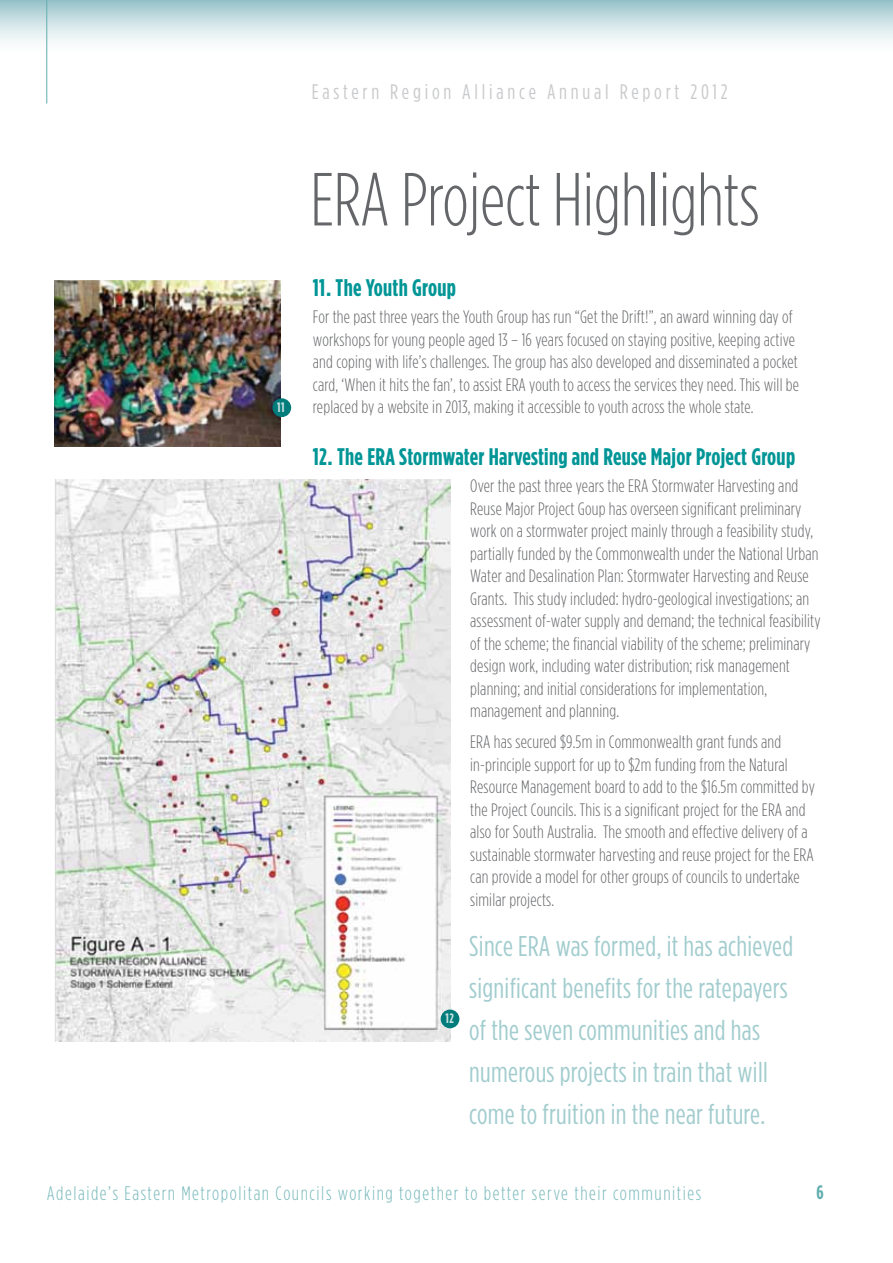
<style>
.page{position:relative;width:893px;height:1263px;background:#fff}
.page>*{position:absolute;margin:0;border:0;box-sizing:border-box;transform-origin:0 0}
.t1{font:300 condensed 75px "Gotham HTF";color:#656669;scale:.96 1}
.t2{font:condensed 28.5px/42px "Gotham HTF";letter-spacing:.01em;color:#a2ccce}
.t3{font:700 condensed 24px "Gotham HTF";letter-spacing:.01em;color:#009596}
.t4{font:condensed 21px "Gotham HTF";letter-spacing:.18em;color:#c9cacc}
.t5{font:300 condensed 19.5px "Gotham HTF";letter-spacing:.08em;color:#78b8ba}
.t6{font:700 condensed 19.5px "Gotham HTF";color:#62aeb0}
.t7{font:300 condensed 18px/22.5px "Gotham HTF";letter-spacing:.01em;color:#656669}
.t8{font:700 condensed 13.65px "Gotham HTF";color:#cae1e2}
</style>
<div class="page">
<div style="left:0;top:0;width:893px;height:54px;background:linear-gradient(to bottom,#9ec7ce,#fff)"></div>
<img style="left:54px;top:281px;width:227px;height:165px">
<img style="left:55px;top:479px;width:396px;height:563px">
<hr style="left:46px;top:0;width:1px;height:103px;background:#67b0b2">
<div style="left:272px;top:398px;width:19px;height:19px;background:#007c7b;border-radius:50%"></div>
<div style="left:441px;top:1009px;width:18px;height:19px;background:#007c7b;border-radius:50%"></div>
<p class="t4" style="left:312px;top:80px;width:417px">Eastern Region Alliance Annual Report 2012</p>
<p class="t8" style="left:277px;top:399px;width:9px">11</p>
<h1 class="t1" style="left:310px;top:160px;width:469px">ERA Project Highlights</h1>
<h3 class="t3" style="left:313px;top:274px;width:145px">11. The Youth Group</h3>
<p class="t7" style="left:313px;top:305px;width:488px">For the past three years the Youth Group has run “Get the Drift!”, an award winning day of workshops for young people aged 13 – 16 years focused on staying positive, keeping active and coping with life’s challenges. The group has also developed and disseminated a pocket card, ‘When it hits the fan’, to assist ERA youth to access the services they need. This will be replaced by a website in 2013, making it accessible to youth across the whole state.</p>
<h3 class="t3" style="left:313px;top:444px;width:484px">12. The ERA Stormwater Harvesting and Reuse Major Project Group</h3>
<p class="t7" style="left:470px;top:474px;width:352px">Over the past three years the ERA Stormwater Harvesting and Reuse Major Project Goup has overseen significant preliminary work on a stormwater project mainly through a feasibility study, partially funded by the Commonwealth under the National Urban Water and Desalination Plan: Stormwater Harvesting and Reuse Grants. This study included: hydro-geological investigations; an assessment of-water supply and demand; the technical feasibility of the scheme; the financial viability of the scheme; preliminary design work, including water distribution; risk management planning; and initial considerations for implementation, management and planning.</p>
<p class="t7" style="left:470px;top:730px;width:346px">ERA has secured $9.5m in Commonwealth grant funds and in-principle support for up to $2m funding from the Natural Resource Management board to add to the $16.5m committed by the Project Councils. This is a significant project for the ERA and also for South Australia. The smooth and effective delivery of a sustainable stormwater harvesting and reuse project for the ERA can provide a model for other groups of councils to undertake similar projects.</p>
<p class="t8" style="left:445px;top:1011px;width:10px">12</p>
<h2 class="t2" style="left:469px;top:924px;width:325px">Since ERA was formed, it has achieved significant benefits for the ratepayers of the seven communities and has numerous projects in train that will come to fruition in the near future.</h2>
<p class="t5" style="left:47px;top:1182px;width:656px">Adelaide’s Eastern Metropolitan Councils working together to better serve their communities</p>
<p class="t6" style="left:816px;top:1181px;width:9px">6</p>
</div>
